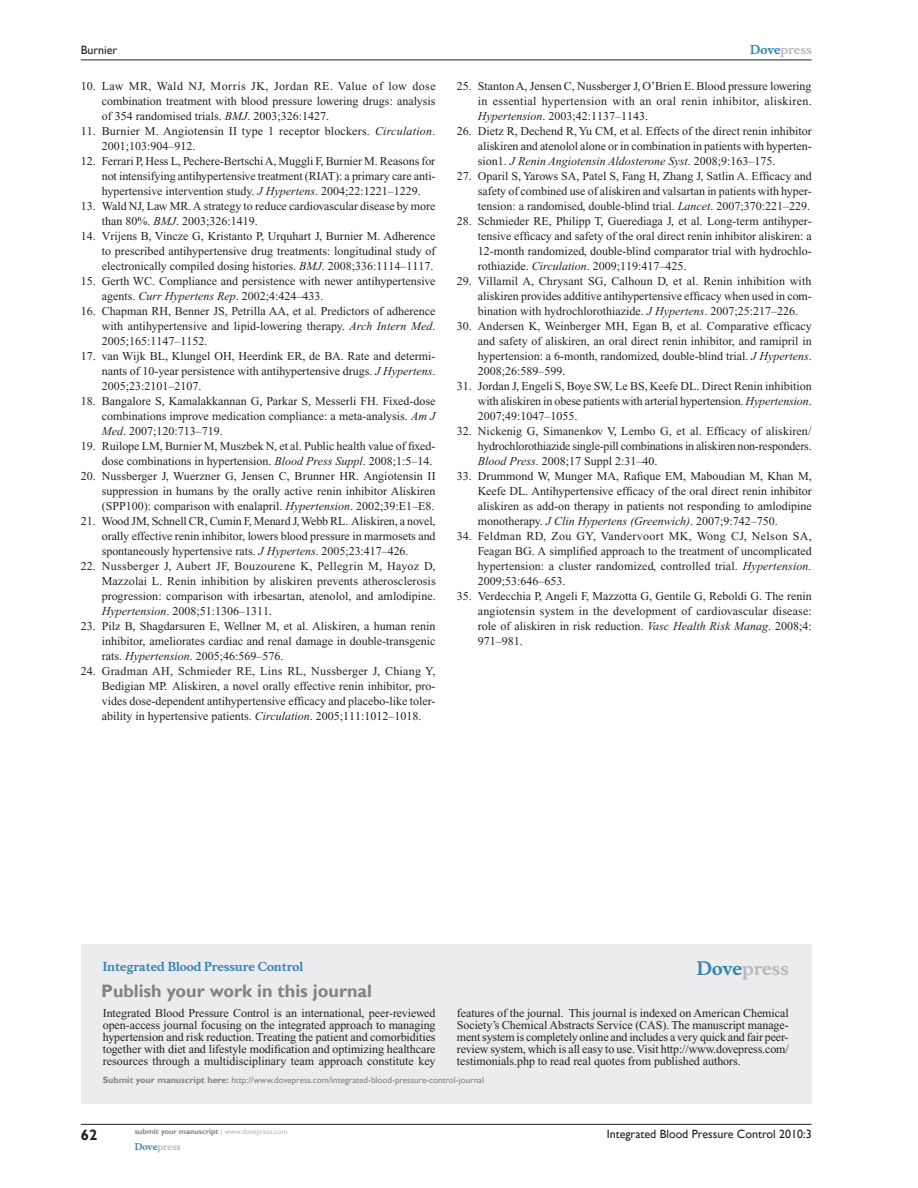
<style>
.page{position:relative;width:918px;height:1188px;background:#fff}
.page>*{position:absolute;margin:0;border:0;box-sizing:border-box;transform-origin:0 0}
.t1{font:700 18px "Gill Sans";color:#808285}
.t2{font:700 18px "Musee";color:#b8b9bc}
.t3{font:700 15px "Gill Sans";color:#231f20}
.t4{font:12px/15px "Times New Roman";color:#231f20;text-align:justify}
.t5{font:12px/15px "Times New Roman";letter-spacing:.02em;color:#231f20}
.t6{font:12px "Gill Sans";color:#231f20}
.t7{font:700 12px "Musee";color:#3485ae}
.t8{font:700 12px "Musee";color:#b8b9bc}
.t9{font:9px "Gill Sans";color:#808285}
.t10{font:700 9px "Musee";color:#b8b9bc}
.t11{font:700 7.5px "Gill Sans";color:#808285}
.s1{color:#3485ae}
.s2{font-style:italic}
.s3{font-weight:700}
.s4{font-weight:400;color:#b8b9bc}
</style>
<div class="page">
<div style="left:81px;top:944px;width:731px;height:159px;background:#ececee"></div>
<hr style="left:81px;top:1124px;width:731px;height:1px;background:#231f20">
<hr style="left:81px;top:60px;width:731px;height:1px;background:#231f20">
<p class="t6" style="left:81px;top:43px;width:38px">Burnier</p>
<p class="t8" style="left:750px;top:43px;width:63px"><span class="s1">Dove</span>press</p>
<p class="t4" style="left:102px;top:79px;width:335px;text-indent:-21px">10. Law MR, Wald NJ, Morris JK, Jordan RE. Value of low dose combination treatment with blood pressure lowering drugs: analysis of 354 randomised trials. <span class="s2">BMJ</span>. 2003;326:1427.</p>
<p class="t5" style="left:102px;top:124px;width:335px;text-indent:-21px">11. Burnier M. Angiotensin II type 1 receptor blockers. <span class="s2">Circulation</span>.<br>2001;103:904–912.</p>
<p class="t4" style="left:102px;top:154px;width:335px;text-indent:-21px">12. Ferrari P, Hess L, Pechere-Bertschi A, Muggli F, Burnier M. Reasons for not intensifying antihypertensive treatment (RIAT): a primary care anti&shy;hypertensive intervention study. <span class="s2">J Hypertens</span>. 2004;22:1221–1229.</p>
<p class="t4" style="left:102px;top:199px;width:335px;text-indent:-21px">13. Wald NJ, Law MR. A strategy to reduce cardiovascular disease by more than 80%. <span class="s2">BMJ</span>. 2003;326:1419.</p>
<p class="t4" style="left:102px;top:229px;width:335px;text-indent:-21px">14. Vrijens B, Vincze G, Kristanto P, Urquhart J, Burnier M. Adherence to prescribed antihypertensive drug treatments: longitudinal study of electronically compiled dosing histories. <span class="s2">BMJ</span>. 2008;336:1114–1117.</p>
<p class="t4" style="left:102px;top:274px;width:335px;text-indent:-21px">15. Gerth WC. Compliance and persistence with newer antihypertensive agents. <span class="s2">Curr Hypertens Rep</span>. 2002;4:424–433.</p>
<p class="t4" style="left:102px;top:304px;width:335px;text-indent:-21px">16. Chapman RH, Benner JS, Petrilla AA, et al. Predictors of adherence with antihypertensive and lipid-lowering therapy. <span class="s2">Arch Intern Med</span>.<br>2005;165:1147–1152.</p>
<p class="t4" style="left:102px;top:349px;width:335px;text-indent:-21px">17. van Wijk BL, Klungel OH, Heerdink ER, de BA. Rate and determi&shy;nants of 10-year persistence with antihypertensive drugs. <span class="s2">J Hypertens</span>.<br>2005;23:2101–2107.</p>
<p class="t4" style="left:102px;top:394px;width:335px;text-indent:-21px">18. Bangalore S, Kamalakkannan G, Parkar S, Messerli FH. Fixed-dose combinations improve medication compliance: a meta-analysis. <span class="s2">Am J Med</span>. 2007;120:713–719.</p>
<p class="t4" style="left:81px;top:439px;width:356px;text-align:right">19. Ruilope LM, Burnier M, Muszbek N, et al. Public health value of fixed&shy;dose combinations in hypertension. <span class="s2">Blood Press Suppl</span>. 2008;1:5–14.</p>
<p class="t4" style="left:102px;top:469px;width:335px;text-indent:-21px">20. Nussberger J, Wuerzner G, Jensen C, Brunner HR. Angiotensin II suppression in humans by the orally active renin inhibitor Aliskiren (SPP100): comparison with enalapril. <span class="s2">Hypertension</span>. 2002;39:E1–E8.</p>
<p class="t4" style="left:102px;top:514px;width:335px;text-indent:-21px">21. Wood JM, Schnell CR, Cumin F, Menard J, Webb RL. Aliskiren, a novel, orally effective renin inhibitor, lowers blood pressure in marmosets and spontaneously hypertensive rats. <span class="s2">J Hypertens</span>. 2005;23:417–426.</p>
<p class="t4" style="left:102px;top:559px;width:336px;text-indent:-21px">22. Nussberger J, Aubert JF, Bouzourene K, Pellegrin M, Hayoz D, Mazzolai L. Renin inhibition by aliskiren prevents atherosclerosis progression: comparison with irbesartan, atenolol, and amlodipine.<br><span class="s2">Hypertension</span>. 2008;51:1306–1311.</p>
<p class="t4" style="left:102px;top:619px;width:335px;text-indent:-21px">23. Pilz B, Shagdarsuren E, Wellner M, et al. Aliskiren, a human renin inhibitor, ameliorates cardiac and renal damage in double-transgenic rats. <span class="s2">Hypertension</span>. 2005;46:569–576.</p>
<p class="t4" style="left:102px;top:664px;width:335px;text-indent:-21px">24. Gradman AH, Schmieder RE, Lins RL, Nussberger J, Chiang Y, Bedigian MP. Aliskiren, a novel orally effective renin inhibitor, pro&shy;vides dose-dependent antihypertensive efficacy and placebo-like toler&shy;ability in hypertensive patients. <span class="s2">Circulation</span>. 2005;111:1012–1018.</p>
<p class="t4" style="left:478px;top:79px;width:335px;text-indent:-21px">25. Stanton A, Jensen C, Nussberger J, O’Brien E. Blood pressure lowering in essential hypertension with an oral renin inhibitor, aliskiren.<br><span class="s2">Hypertension</span>. 2003;42:1137–1143.</p>
<p class="t4" style="left:478px;top:124px;width:335px;text-indent:-21px">26. Dietz R, Dechend R, Yu CM, et al. Effects of the direct renin inhibitor aliskiren and atenolol alone or in combination in patients with hyperten&shy;sion1. <span class="s2">J Renin Angiotensin Aldosterone Syst</span>. 2008;9:163–175.</p>
<p class="t4" style="left:478px;top:169px;width:335px;text-indent:-21px">27. Oparil S, Yarows SA, Patel S, Fang H, Zhang J, Satlin A. Efficacy and safety of combined use of aliskiren and valsartan in patients with hyper&shy;tension: a randomised, double-blind trial. <span class="s2">Lancet</span>. 2007;370:221–229.</p>
<p class="t4" style="left:478px;top:214px;width:335px;text-indent:-21px">28. Schmieder RE, Philipp T, Guerediaga J, et al. Long-term antihyper&shy;tensive efficacy and safety of the oral direct renin inhibitor aliskiren: a 12-month randomized, double-blind comparator trial with hydrochlo&shy;rothiazide. <span class="s2">Circulation</span>. 2009;119:417–425.</p>
<p class="t4" style="left:478px;top:274px;width:335px;text-indent:-21px">29. Villamil A, Chrysant SG, Calhoun D, et al. Renin inhibition with aliskiren provides additive antihypertensive efficacy when used in com&shy;bination with hydrochlorothiazide. <span class="s2">J Hypertens</span>. 2007;25:217–226.</p>
<p class="t4" style="left:478px;top:319px;width:335px;text-indent:-21px">30. Andersen K, Weinberger MH, Egan B, et al. Comparative efficacy and safety of aliskiren, an oral direct renin inhibitor, and ramipril in hypertension: a 6-month, randomized, double-blind trial. <span class="s2">J Hypertens</span>.<br>2008;26:589–599.</p>
<p class="t4" style="left:478px;top:379px;width:335px;text-indent:-21px">31. Jordan J, Engeli S, Boye SW, Le BS, Keefe DL. Direct Renin inhibition with aliskiren in obese patients with arterial hypertension. <span class="s2">Hypertension</span>.<br>2007;49:1047–1055.</p>
<p class="t4" style="left:478px;top:424px;width:335px;text-indent:-21px">32. Nickenig G, Simanenkov V, Lembo G, et al. Efficacy of aliskiren/ hydrochlorothiazide single-pill combinations in aliskiren non-responders.<br><span class="s2">Blood Press</span>. 2008;17 Suppl 2:31–40.</p>
<p class="t4" style="left:478px;top:469px;width:335px;text-indent:-21px">33. Drummond W, Munger MA, Rafique EM, Maboudian M, Khan M, Keefe DL. Antihypertensive efficacy of the oral direct renin inhibitor aliskiren as add-on therapy in patients not responding to amlodipine monotherapy. <span class="s2">J Clin Hypertens (Greenwich)</span>. 2007;9:742–750.</p>
<p class="t4" style="left:478px;top:529px;width:336px;text-indent:-21px">34. Feldman RD, Zou GY, Vandervoort MK, Wong CJ, Nelson SA, Feagan BG. A simplified approach to the treatment of uncomplicated hypertension: a cluster randomized, controlled trial. <span class="s2">Hypertension.<br></span>2009;53:646–653.</p>
<p class="t4" style="left:478px;top:589px;width:336px;text-indent:-21px">35. Verdecchia P, Angeli F, Mazzotta G, Gentile G, Reboldi G. The renin angiotensin system in the development of cardiovascular disease: role of aliskiren in risk reduction. <span class="s2">Vasc Health Risk Manag</span>. 2008;4:<br>971–981.</p>
<p class="t7" style="left:103px;top:959px;width:202px">Integrated Blood Pressure Control</p>
<h1 class="t1" style="left:101px;top:980px;width:272px">Publish your work in this journal</h1>
<h1 class="t2" style="left:697px;top:958px;width:94px"><span class="s1">Dove</span>press</h1>
<p class="t4" style="left:103px;top:1007px;width:334px;line-height:12px">Integrated Blood Pressure Control is an international, peer-reviewed open-access journal focusing on the integrated approach to managing hypertension and risk reduction. Treating the patient and comorbidities together with diet and lifestyle modification and optimizing healthcare resources through a multidisciplinary team approach constitute key</p>
<p class="t4" style="left:457px;top:1007px;width:333px;line-height:12px">features of the journal. This journal is indexed on American Chemical Society’s Chemical Abstracts Service (CAS). The manuscript manage&shy;ment system is completely online and includes a very quick and fair peer&shy;review system, which is all easy to use. Visit http://www.dovepress.com/ testimonials.php to read real quotes from published authors.</p>
<p class="t9" style="left:103px;top:1075px;width:383px"><span class="s3">Submit your manuscript here:</span> http://www.dovepress.com/integrated-blood-pressure-control-journal</p>
<p class="t3" style="left:81px;top:1126px;width:18px">62</p>
<p class="t11" style="left:135px;top:1127px;width:154px">submit your manuscript <span class="s4">| www.dovepress.com</span></p>
<p class="t10" style="left:135px;top:1141px;width:48px"><span class="s1">Dove</span>press</p>
<p class="t6" style="left:607px;top:1127px;width:206px">Integrated Blood Pressure Control 2010:3</p>
</div>
